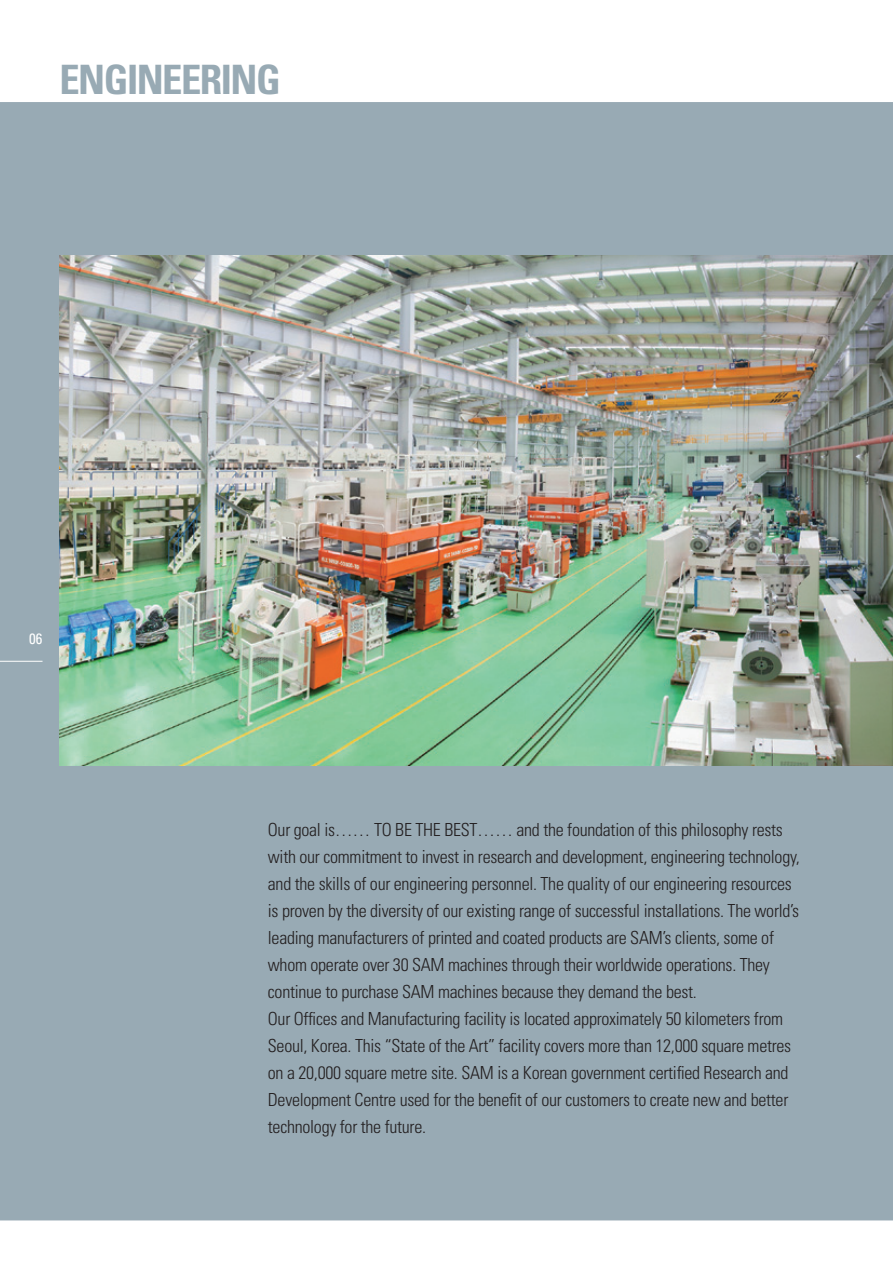
<style>
.page{position:relative;width:893px;height:1263px;background:#fff}
.page>*{position:absolute;margin:0;border:0;box-sizing:border-box;transform-origin:0 0}
.t1{font:700 condensed 40.5px "Univers";letter-spacing:-.035em;color:#98aab4}
.t2{font:300 condensed 18px/27px "Univers";letter-spacing:-.015em;color:#231f20}
.t3{font:condensed 15px "Univers";color:#fff}
</style>
<div class="page">
<div style="left:0;top:102px;width:893px;height:1118px;background:#98aab4"></div>
<hr style="left:0;top:661px;width:43px;height:1px;background:#fff">
<img style="left:60px;top:255px;width:833px;height:510px">
<p class="t1" style="left:60px;top:55px;width:223px">ENgINEERINg</p>
<p class="t3" style="left:29px;top:629px;width:15px">06</p>
<p class="t2" style="left:268px;top:816px;width:533px">our goal is…… to Be the BeSt…… and the foundation of this philosophy rests with our commitment to invest in research and development, engineering technology, and the skills of our engineering personnel. the quality of our engineering resources is proven by the diversity of our existing range of successful installations. the world’s leading manufacturers of printed and coated products are SAM’s clients, some of whom operate over 30 SAM machines through their worldwide operations. they continue to purchase SAM machines because they demand the best.<br>our offices and Manufacturing facility is located approximately 50 kilometers from Seoul, Korea. this “State of the Art” facility covers more than 12,000 square metres on a 20,000 square metre site. SAM is a Korean government certified research and development centre used for the benefit of our customers to create new and better technology for the future.</p>
</div>
